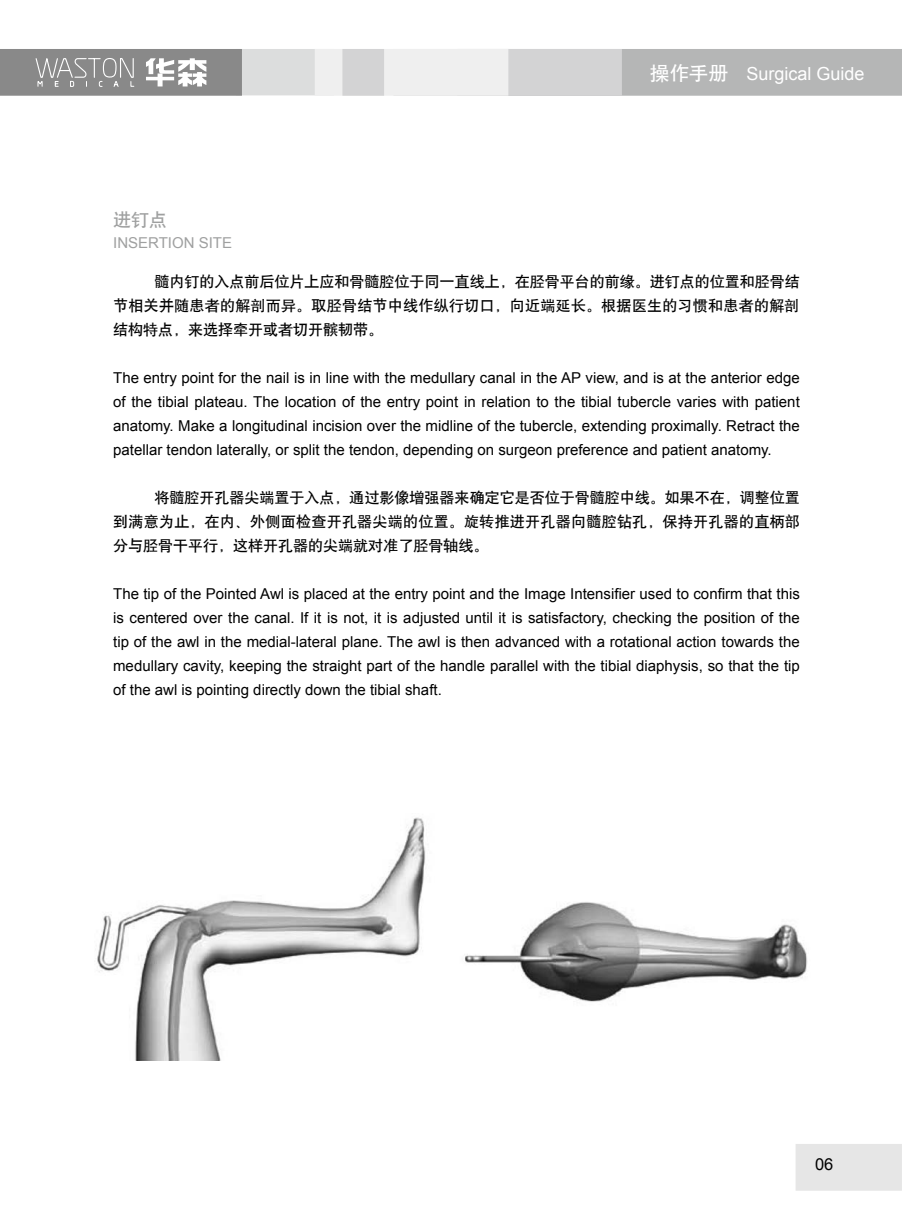
<style>
.page{position:relative;width:902px;height:1229px;background:#fff}
.page>*{position:absolute;margin:0;border:0;box-sizing:border-box;transform-origin:0 0}
.t1{font:18px "Arial";color:#fff}
.t2{font:18px "H Yb 1 gj";color:#9fa0a0}
.t3{font:16.5px "Arial";color:#000}
.t4{font:15px/24px "Arial";color:#000;text-align:justify}
.t5{font:15px/24px "H Yb 1 gj";letter-spacing:.02em;color:#000;text-align:justify}
.t6{font:15px "Arial";color:#9fa0a0}
.s1{font-family:"H Yb 1 gj";font-size:19.5px}
</style>
<div class="page">
<div style="left:237px;top:50px;width:96px;height:45px;background:#dcdddd"></div>
<div style="left:236px;top:49px;width:98px;height:46px;border:2px solid #dcdddd"></div>
<div style="left:1px;top:50px;width:240px;height:45px;background:#898989"></div>
<div style="left:0;top:49px;width:242px;height:47px;border:2px solid #898989"></div>
<div style="left:458px;top:50px;width:443px;height:45px;background:#b5b6b6"></div>
<div style="left:457px;top:49px;width:444px;height:47px;border:2px solid #b5b6b6"></div>
<div style="left:394px;top:50px;width:227px;height:45px;background:#d3d3d4"></div>
<div style="left:393px;top:49px;width:229px;height:47px;border:2px solid #d3d3d4"></div>
<div style="left:315px;top:50px;width:192px;height:45px;background:#efefef"></div>
<div style="left:315px;top:49px;width:193px;height:47px;border:2px solid #efefef"></div>
<div style="left:343px;top:50px;width:40px;height:45px;background:#d3d3d4"></div>
<div style="left:342px;top:49px;width:42px;height:47px;border:2px solid #d3d3d4"></div>
<div style="left:796px;top:1145px;width:105px;height:45px;background:#e6e6e6"></div>
<div style="left:795px;top:1144px;width:106px;height:47px;border:2px solid #e6e6e6"></div>
<img style="left:97px;top:817px;width:329px;height:243px">
<img style="left:465px;top:902px;width:343px;height:100px">
<svg style="left:146px;top:58px;width:60px;height:28px"></svg>
<svg style="left:35px;top:58px;width:99px;height:29px"></svg>
<p class="t1" style="left:650px;top:62px;width:216px"><span class="s1">操作手册</span> Surgical Guide</p>
<p class="t2" style="left:113px;top:211px;width:55px">进钉点</p>
<p class="t6" style="left:113px;top:233px;width:120px">INSERTION SITE</p>
<p class="t5" style="left:113px;top:269px;width:688px;text-indent:41px">髓内钉的入点前后位片上应和骨髓腔位于同一直线上，在胫骨平台的前缘。进钉点的位置和胫骨结节相关并随患者的解剖而异。取胫骨结节中线作纵行切口，向近端延长。根据医生的习惯和患者的解剖结构特点，来选择牵开或者切开髌韧带。</p>
<p class="t4" style="left:113px;top:366px;width:688px">The entry point for the nail is in line with the medullary canal in the AP view, and is at the anterior edge of the tibial plateau. The location of the entry point in relation to the tibial tubercle varies with patient anatomy. Make a longitudinal incision over the midline of the tubercle, extending proximally. Retract the patellar tendon laterally, or split the tendon, depending on surgeon preference and patient anatomy.</p>
<p class="t5" style="left:113px;top:485px;width:688px;text-indent:41px">将髓腔开孔器尖端置于入点，通过影像增强器来确定它是否位于骨髓腔中线。如果不在，调整位置到满意为止，在内、外侧面检查开孔器尖端的位置。旋转推进开孔器向髓腔钻孔，保持开孔器的直柄部分与胫骨干平行，这样开孔器的尖端就对准了胫骨轴线。</p>
<p class="t4" style="left:113px;top:582px;width:688px">The tip of the Pointed Awl is placed at the entry point and the Image Intensifier used to confirm that this is centered over the canal. If it is not, it is adjusted until it is satisfactory, checking the position of the tip of the awl in the medial-lateral plane. The awl is then advanced with a rotational action towards the medullary cavity, keeping the straight part of the handle parallel with the tibial diaphysis, so that the tip of the awl is pointing directly down the tibial shaft.</p>
<p class="t3" style="left:815px;top:1153px;width:20px">06</p>
</div>
